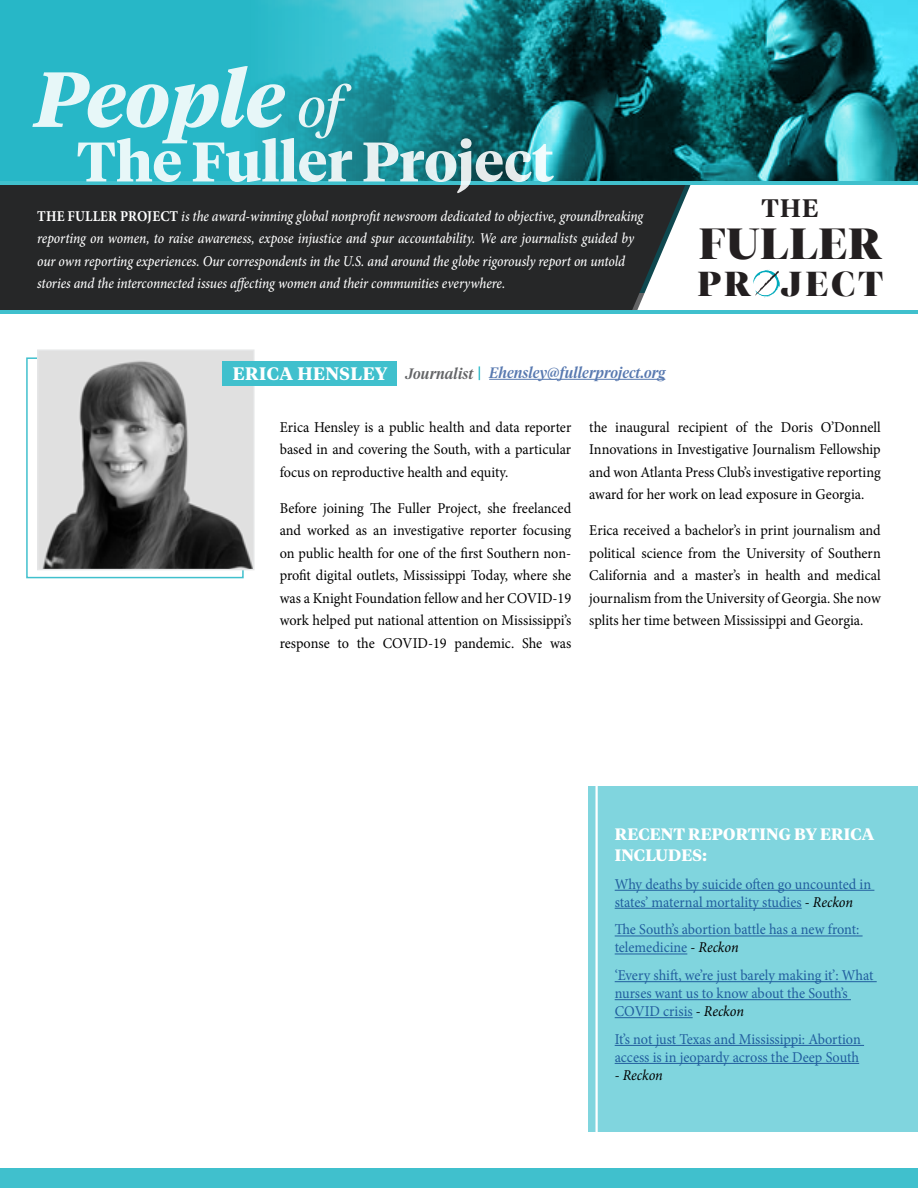
<style>
.page{position:relative;width:918px;height:1188px;background:#fff}
.page>*{position:absolute;margin:0;border:0;box-sizing:border-box;transform-origin:0 0}
.t1{font:italic 700 77.7px "Tiempos Headline";color:#fff}
.t2{font:700 55.5px "Tiempos Headline";color:#fff}
.t3{font:900 43.35px "Tiempos Fine";letter-spacing:.025em;color:#231f20}
.t4{font:900 34.5px "Tiempos Fine";letter-spacing:.1em;color:#231f20}
.t5{font:600 25.2px "Tiempos Headline";color:#231f20}
.t6{font:700 18px "Tiempos Headline";letter-spacing:.03em;color:#fff}
.t7{font:700 16.5px/21px "Tiempos Headline";letter-spacing:.01em;color:#fff}
.t8{font:15px/22.5px "Minion Pro";letter-spacing:-.005em;color:#000;text-align:justify;scale:.95 1}
.t9{font:italic 500 15px/22.5px "Minion Pro";letter-spacing:-.01em;color:#fff;scale:.9 1}
.t10{font:15px/18px "Minion Pro";letter-spacing:-.005em;color:#215e9e;scale:.95 1}
.t11{font:italic 500 15px "Tiempos Headline";letter-spacing:.01em;color:#5879b0;scale:.95 1}
.t12{font:italic 15px "Minion Pro";letter-spacing:-.005em;color:#000;scale:.95 1}
.s1{font-weight:400;font-size:55.35px}
.s2{font-weight:700;font-style:normal}
.s3{color:#636466}
.s4{font-style:normal;color:#00abbd}
.s5{font-style:italic;color:#000}
</style>
<div class="page">
<div style="left:0;top:0;width:918px;height:293px;background:#27b7c7"></div>
<img style="left:265px;top:0;width:653px;height:181px">
<div style="left:0;top:1169px;width:918px;height:19px;background:#40c0cd"></div>
<div style="left:26px;top:357px;width:218px;height:221px;border:2px solid #40c0cd"></div>
<img style="left:40px;top:352px;width:212px;height:215px">
<div style="left:37px;top:349px;width:218px;height:221px;border:2px solid #e6e7e8"></div>
<div style="left:589px;top:786px;width:329px;height:346px;background:#80d5de"></div>
<div style="left:223px;top:361px;width:174px;height:25px;background:#40c0cd"></div>
<hr style="left:489px;top:379px;width:176px;height:1px;background:#5879b0">
<hr style="left:615px;top:890px;width:259px;height:1px;background:#215e9e">
<hr style="left:615px;top:908px;width:187px;height:1px;background:#215e9e">
<hr style="left:615px;top:936px;width:248px;height:1px;background:#215e9e">
<hr style="left:615px;top:954px;width:72px;height:1px;background:#215e9e">
<hr style="left:615px;top:981px;width:262px;height:1px;background:#215e9e">
<hr style="left:615px;top:999px;width:236px;height:1px;background:#215e9e">
<hr style="left:615px;top:1017px;width:78px;height:1px;background:#215e9e">
<hr style="left:615px;top:1045px;width:249px;height:1px;background:#215e9e">
<hr style="left:615px;top:1063px;width:244px;height:1px;background:#215e9e">
<hr style="left:595px;top:782px;width:3px;height:353px;background:#fff">
<div style="left:0;top:185px;width:636px;height:125px;background:#262728"></div>
<hr style="left:0;top:181px;width:918px;height:4px;background:#40c0cd">
<hr style="left:0;top:310px;width:918px;height:3px;background:#40c0cd">
<svg style="left:636px;top:185px;width:282px;height:125px;background:#e7e9e9"></svg>
<h1 class="t1" style="left:34px;top:46px;width:309px">People <span class="s1">of</span></h1>
<h2 class="t2" style="left:77px;top:123px;width:479px">The Fuller Project</h2>
<p class="t9" style="left:37px;top:205px;width:675px"><span class="s2">THE FULLER PROJECT</span> is the award-winning global nonprofit newsroom dedicated to objective, groundbreaking reporting on women, to raise awareness, expose injustice and spur accountability. We are journalists guided by our own reporting experiences. Our correspondents in the U.S. and around the globe rigorously report on untold stories and the interconnected issues affecting women and their communities everywhere.</p>
<h3 class="t5" style="left:762px;top:191px;width:58px">THE</h3>
<h3 class="t3" style="left:699px;top:217px;width:184px">FULLER</h3>
<h3 class="t4" style="left:697px;top:263px;width:187px">PR JECT</h3>
<p class="t11" style="left:406px;top:362px;width:275px"><span class="s3">Journalist</span> <span class="s4">|</span> Ehensley@fullerproject.org</p>
<p class="t8" style="left:280px;top:416px;width:308px">Erica Hensley is a public health and data reporter based in and covering the South, with a particular focus on reproductive health and equity.</p>
<p class="t8" style="left:280px;top:497px;width:308px">Before joining The Fuller Project, she freelanced and worked as an investigative reporter focusing on public health for one of the first Southern non&shy;profit digital outlets, Mississippi Today, where she was a Knight Foundation fellow and her COVID-19 work helped put national attention on Mississippi’s response to the COVID-19 pandemic. She was</p>
<p class="t6" style="left:233px;top:362px;width:156px">ERICA HENSLEY</p>
<p class="t8" style="left:589px;top:416px;width:308px">the inaugural recipient of the Doris O’Donnell Innovations in Investigative Journalism Fellowship and won Atlanta Press Club’s investigative reporting award for her work on lead exposure in Georgia.</p>
<p class="t8" style="left:589px;top:519px;width:308px">Erica received a bachelor’s in print journalism and political science from the University of Southern California and a master’s in health and medical journalism from the University of Georgia. She now splits her time between Mississippi and Georgia.</p>
<p class="t7" style="left:615px;top:823px;width:261px">RECENT REPORTING BY ERICA<br>INCLUDES:</p>
<p class="t10" style="left:615px;top:875px;width:271px">Why deaths by suicide often go uncounted in states’ maternal mortality studies <span class="s5">- Reckon</span></p>
<p class="t10" style="left:615px;top:921px;width:259px">The South’s abortion battle has a new front: telemedicine <span class="s5">- Reckon</span></p>
<p class="t10" style="left:615px;top:966px;width:274px">‘Every shift, we’re just barely making it’: What nurses want us to know about the South’s<br>COVID crisis <span class="s5">- Reckon</span></p>
<p class="t10" style="left:615px;top:1030px;width:261px">It’s not just Texas and Mississippi: Abortion access is in jeopardy across the Deep South</p>
<p class="t12" style="left:615px;top:1065px;width:52px">- Reckon</p>
</div>
